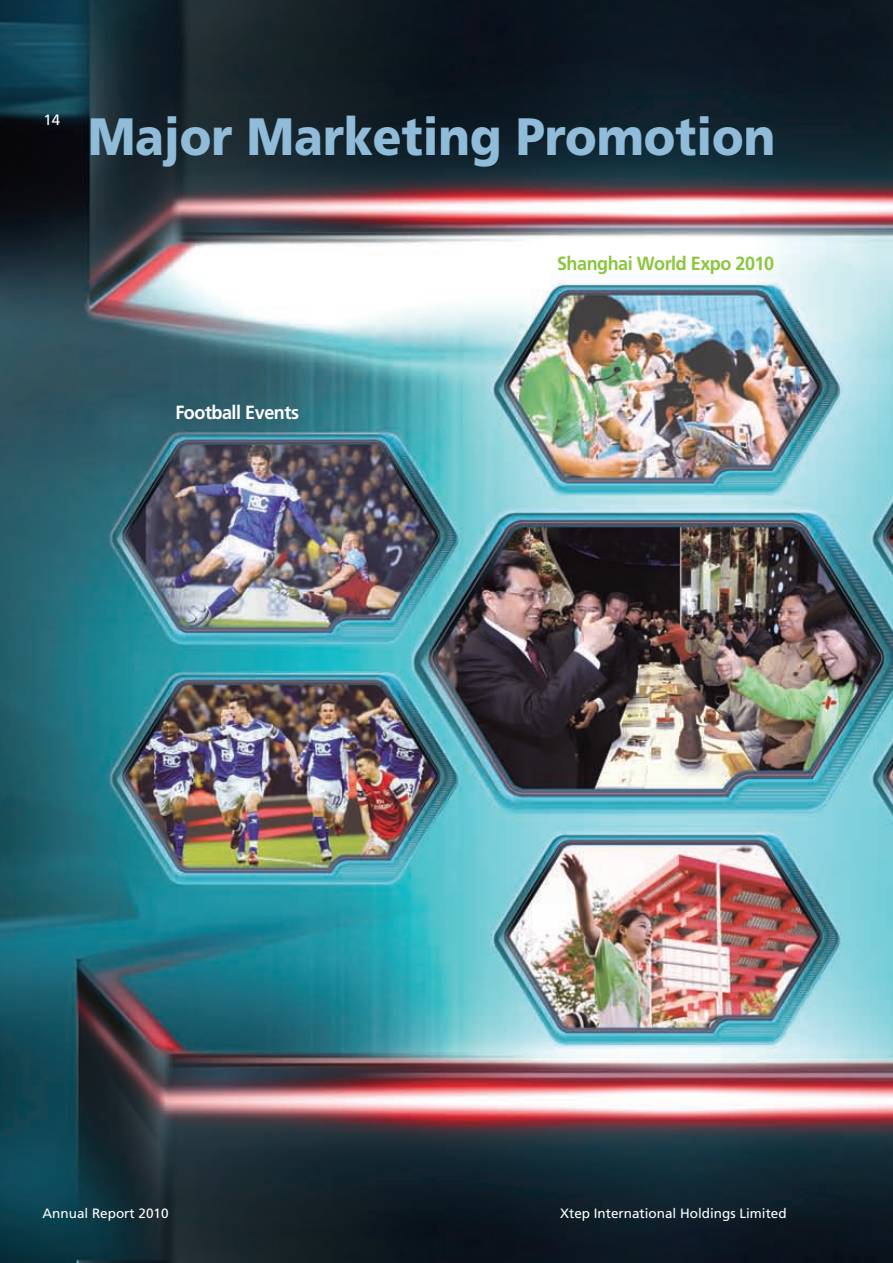
<style>
.page{position:relative;width:893px;height:1263px;background:#fff}
.page>*{position:absolute;margin:0;border:0;box-sizing:border-box;transform-origin:0 0}
.t1{font:900 52.5px "Frutiger LT Std";color:#90bcd9;scale:.9 1}
.t2{font:700 19.05px "Frutiger LT Std";letter-spacing:-.025em;color:#8bc63e;scale:.94 1}
.t3{font:700 19.05px "Frutiger LT Std";letter-spacing:-.025em;color:#fff;scale:.94 1}
.t4{font:15px "Frutiger LT Std";color:#fff}
.t5{font:13.5px "Frutiger LT Std";color:#fff}
</style>
<div class="page">
<img style="left:0;top:0;width:893px;height:1263px">
<p class="t4" style="left:44px;top:111px;width:18px">14</p>
<h1 class="t1" style="left:88px;top:105px;width:765px">Major Marketing Promotion</h1>
<h2 class="t3" style="left:175px;top:401px;width:133px">Football Events</h2>
<h2 class="t2" style="left:557px;top:252px;width:232px">Shanghai World Expo 2010</h2>
<p class="t5" style="left:43px;top:1206px;width:128px">Annual Report 2010</p>
<p class="t5" style="left:560px;top:1206px;width:228px">Xtep International Holdings Limited</p>
</div>
